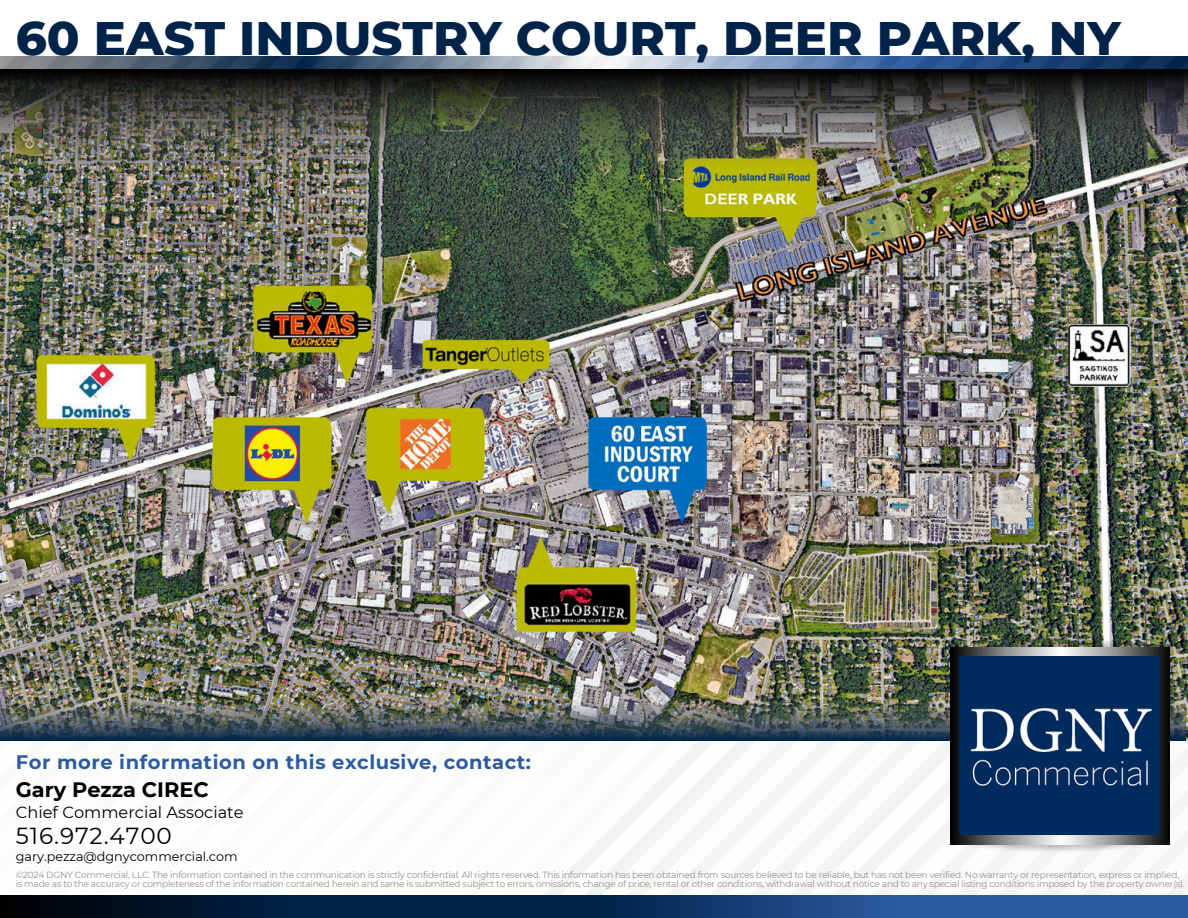
<style>
.page{position:relative;width:1188px;height:918px;background:#fff}
.page>*{position:absolute;margin:0;border:0;box-sizing:border-box;transform-origin:0 0}
.t1{font:800 48px "Montserrat";color:#002349}
.t2{font:23.25px "Montserrat";letter-spacing:.04em;color:#000}
.t3{font:700 20.85px "Montserrat";color:#000}
.t4{font:700 19.5px "Montserrat";letter-spacing:.03em;color:#2c5ba2}
.t5{font:16.2px "Montserrat";color:#000}
.t6{font:12.75px "Montserrat";color:#000}
.t7{font:9px/9.8px "Montserrat";letter-spacing:-.025em;color:#929292}
</style>
<div class="page">
<img style="left:0;top:57px;width:1188px;height:838px">
<svg style="left:0;top:895px;width:1188px;height:23px;background:#103360"></svg>
<img style="left:0;top:170px;width:1188px;height:570px">
<img style="left:0;top:70px;width:1188px;height:100px">
<img style="left:0;top:698px;width:1186px;height:42px">
<img style="left:946px;top:627px;width:223px;height:41px">
<img style="left:946px;top:824px;width:223px;height:40px">
<svg style="left:950px;top:647px;width:219px;height:197px;background:#1d3d64"></svg>
<p class="t1" style="left:16px;top:9px;width:1107px">60 EAST INDUSTRY COURT, DEER PARK, NY</p>
<p class="t4" style="left:16px;top:750px;width:517px">For more information on this exclusive, contact:</p>
<p class="t3" style="left:16px;top:777px;width:194px">Gary Pezza CIREC</p>
<p class="t5" style="left:16px;top:802px;width:229px">Chief Commercial Associate</p>
<p class="t2" style="left:16px;top:822px;width:158px">516.972.4700</p>
<p class="t6" style="left:16px;top:848px;width:223px">gary.pezza@dgnycommercial.com</p>
<p class="t7" style="left:16px;top:869px;width:1171px">©2024 DGNY Commercial, LLC. The information contained in the communication is strictly confidential. All rights reserved. This information has been obtained from sources believed to be reliable, but has not been verified. No warranty or representation, express or implied, is made as to the accuracy or completeness of the information contained herein and same is submitted subject to errors, omissions, change of price, rental or other conditions, withdrawal without notice and to any special listing conditions imposed by the property owner(s).</p>
</div>
